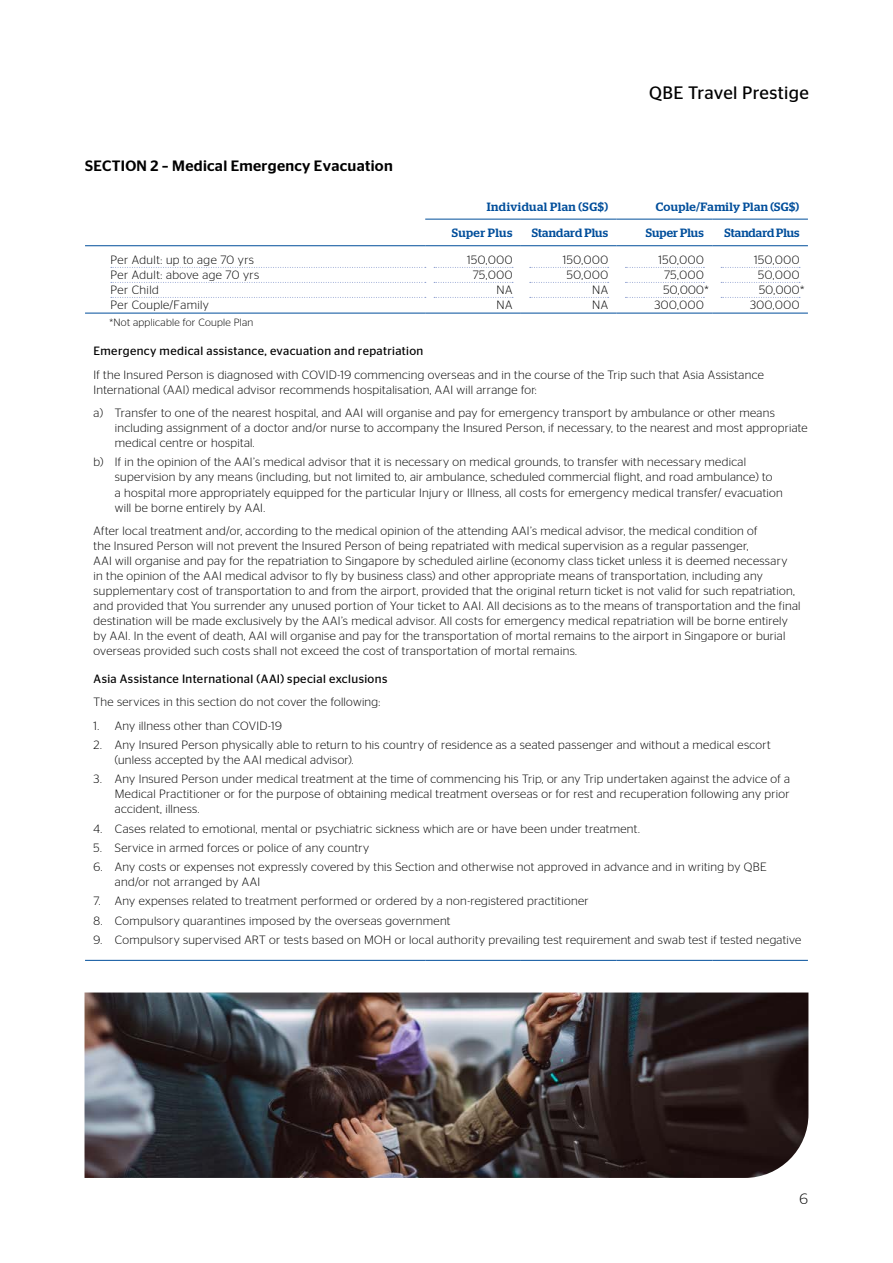
<style>
.page{position:relative;width:893px;height:1263px;background:#fff}
.page>*{position:absolute;margin:0;border:0;box-sizing:border-box;transform-origin:0 0}
.t1{font:18px "Stag Sans";letter-spacing:.02em;color:#000}
.t2{font:500 15px "Stag Sans";letter-spacing:.02em;color:#000}
.t3{font:300 15px "Stag Sans";color:#000}
.t4{font:300 12px/15px "Stag Sans";letter-spacing:.025em;color:#000}
.t5{font:12px "Stag Sans";letter-spacing:.03em;color:#000}
.t6{font:500 12px "Stag";letter-spacing:.025em;color:#004e9b}
.t7{font:300 12px/15px "Stag Sans";letter-spacing:.05em;color:#000;text-align:right}
.t8{font:500 12px "Stag";color:#004e9b}
.t9{font:300 10.5px "Stag Sans";letter-spacing:.025em;color:#000}
</style>
<div class="page">
<img style="left:85px;top:992px;width:723px;height:186px">
<hr style="left:85px;top:960px;width:340px;height:1px;background:#004e9b">
<hr style="left:425px;top:960px;width:96px;height:1px;background:#004e9b">
<hr style="left:521px;top:960px;width:96px;height:1px;background:#004e9b">
<hr style="left:617px;top:960px;width:95px;height:1px;background:#004e9b">
<hr style="left:712px;top:960px;width:96px;height:1px;background:#004e9b">
<hr style="left:425px;top:219px;width:96px;height:1px;background:#004e9b">
<hr style="left:521px;top:219px;width:96px;height:1px;background:#004e9b">
<hr style="left:85px;top:313px;width:340px;height:1px;background:#004e9b">
<hr style="left:425px;top:313px;width:96px;height:1px;background:#004e9b">
<hr style="left:521px;top:313px;width:96px;height:1px;background:#004e9b">
<hr style="left:617px;top:313px;width:95px;height:1px;background:#004e9b">
<hr style="left:712px;top:313px;width:96px;height:1px;background:#004e9b">
<hr style="left:617px;top:219px;width:95px;height:1px;background:#004e9b">
<hr style="left:712px;top:219px;width:96px;height:1px;background:#004e9b">
<hr style="left:85px;top:245px;width:340px;height:1px;background:#004e9b">
<hr style="left:425px;top:245px;width:96px;height:1px;background:#004e9b">
<hr style="left:521px;top:245px;width:96px;height:1px;background:#004e9b">
<hr style="left:617px;top:245px;width:95px;height:1px;background:#004e9b">
<hr style="left:712px;top:245px;width:96px;height:1px;background:#004e9b">
<svg style="left:111px;top:267px;width:315px;height:1px"></svg>
<svg style="left:111px;top:282px;width:315px;height:1px"></svg>
<svg style="left:111px;top:297px;width:315px;height:1px"></svg>
<svg style="left:434px;top:267px;width:79px;height:1px"></svg>
<svg style="left:434px;top:282px;width:79px;height:1px"></svg>
<svg style="left:434px;top:297px;width:79px;height:1px"></svg>
<svg style="left:530px;top:267px;width:79px;height:1px"></svg>
<svg style="left:530px;top:282px;width:79px;height:1px"></svg>
<svg style="left:530px;top:297px;width:79px;height:1px"></svg>
<svg style="left:625px;top:267px;width:79px;height:1px"></svg>
<svg style="left:625px;top:282px;width:79px;height:1px"></svg>
<svg style="left:625px;top:297px;width:79px;height:1px"></svg>
<svg style="left:721px;top:267px;width:79px;height:1px"></svg>
<svg style="left:721px;top:282px;width:79px;height:1px"></svg>
<svg style="left:721px;top:297px;width:79px;height:1px"></svg>
<p class="t2" style="left:85px;top:157px;width:309px">SECTION 2 – Medical Emergency Evacuation</p>
<h1 class="t1" style="left:649px;top:83px;width:161px">QBE Travel Prestige</h1>
<p class="t6" style="left:487px;top:199px;width:123px">Individual Plan (SG$)</p>
<p class="t6" style="left:656px;top:199px;width:145px">Couple/Family Plan (SG$)</p>
<p class="t6" style="left:452px;top:226px;width:62px">Super Plus</p>
<p class="t6" style="left:532px;top:226px;width:78px">Standard Plus</p>
<p class="t6" style="left:646px;top:226px;width:59px">Super Plus</p>
<p class="t8" style="left:725px;top:226px;width:76px">Standard Plus</p>
<p class="t4" style="left:111px;top:252px;width:150px">Per Adult: up to age 70 yrs<br>Per Adult: above age 70 yrs<br>Per Child<br>Per Couple/Family</p>
<p class="t7" style="left:467px;top:252px;width:47px">150,000<br>75,000<br>NA<br>NA</p>
<p class="t7" style="left:563px;top:252px;width:47px">150,000<br>50,000<br>NA<br>NA</p>
<p class="t4" style="left:658px;top:252px;width:47px">150,000</p>
<p class="t4" style="left:664px;top:267px;width:41px">75,000</p>
<p class="t4" style="left:663px;top:282px;width:47px">50,000*</p>
<p class="t4" style="left:654px;top:297px;width:51px">300,000</p>
<p class="t9" style="left:110px;top:317px;width:145px">*Not applicable for Couple Plan</p>
<p class="t4" style="left:754px;top:252px;width:47px">150,000</p>
<p class="t4" style="left:758px;top:267px;width:43px">50,000</p>
<p class="t4" style="left:759px;top:282px;width:47px">50,000*</p>
<p class="t4" style="left:750px;top:297px;width:51px">300,000</p>
<p class="t5" style="left:94px;top:344px;width:331px">Emergency medical assistance, evacuation and repatriation</p>
<p class="t4" style="left:94px;top:367px;width:672px">If the Insured Person is diagnosed with COVID-19 commencing overseas and in the course of the Trip such that Asia Assistance<br>International (AAI) medical advisor recommends hospitalisation, AAI will arrange for:</p>
<p class="t4" style="left:115px;top:405px;width:694px;text-indent:-21px">a) Transfer to one of the nearest hospital, and AAI will organise and pay for emergency transport by ambulance or other means including assignment of a doctor and/or nurse to accompany the Insured Person, if necessary, to the nearest and most appropriate medical centre or hospital.</p>
<p class="t4" style="left:115px;top:455px;width:669px;text-indent:-21px">b) If in the opinion of the AAI’s medical advisor that it is necessary on medical grounds, to transfer with necessary medical supervision by any means (including, but not limited to, air ambulance, scheduled commercial flight, and road ambulance) to<br>a hospital more appropriately equipped for the particular Injury or Illness, all costs for emergency medical transfer/ evacuation will be borne entirely by AAI.</p>
<p class="t4" style="left:94px;top:523px;width:708px">After local treatment and/or, according to the medical opinion of the attending AAI’s medical advisor, the medical condition of<br>the Insured Person will not prevent the Insured Person of being repatriated with medical supervision as a regular passenger,<br>AAI will organise and pay for the repatriation to Singapore by scheduled airline (economy class ticket unless it is deemed necessary<br>in the opinion of the AAI medical advisor to fly by business class) and other appropriate means of transportation, including any supplementary cost of transportation to and from the airport, provided that the original return ticket is not valid for such repatriation, and provided that You surrender any unused portion of Your ticket to AAI. All decisions as to the means of transportation and the final destination will be made exclusively by the AAI’s medical advisor. All costs for emergency medical repatriation will be borne entirely by AAI. In the event of death, AAI will organise and pay for the transportation of mortal remains to the airport in Singapore or burial overseas provided such costs shall not exceed the cost of transportation of mortal remains.</p>
<p class="t5" style="left:94px;top:672px;width:295px">Asia Assistance International (AAI) special exclusions</p>
<p class="t4" style="left:94px;top:694px;width:288px">The services in this section do not cover the following:</p>
<p class="t4" style="left:94px;top:718px;width:190px">1. Any illness other than COVID-19</p>
<p class="t4" style="left:115px;top:737px;width:657px;text-indent:-21px">2. Any Insured Person physically able to return to his country of residence as a seated passenger and without a medical escort (unless accepted by the AAI medical advisor).</p>
<p class="t4" style="left:115px;top:771px;width:677px;text-align:justify;text-indent:-21px">3. Any Insured Person under medical treatment at the time of commencing his Trip, or any Trip undertaken against the advice of a Medical Practitioner or for the purpose of obtaining medical treatment overseas or for rest and recuperation following any prior accident, illness.</p>
<p class="t4" style="left:94px;top:821px;width:548px">4. Cases related to emotional, mental or psychiatric sickness which are or have been under treatment.</p>
<p class="t4" style="left:94px;top:840px;width:277px">5. Service in armed forces or police of any country</p>
<p class="t4" style="left:115px;top:859px;width:653px;text-indent:-21px">6. Any costs or expenses not expressly covered by this Section and otherwise not approved in advance and in writing by QBE and/or not arranged by AAI</p>
<p class="t4" style="left:94px;top:893px;width:497px">7. Any expenses related to treatment performed or ordered by a non-registered practitioner</p>
<p class="t4" style="left:94px;top:913px;width:358px">8. Compulsory quarantines imposed by the overseas government</p>
<p class="t4" style="left:94px;top:932px;width:709px">9. Compulsory supervised ART or tests based on MOH or local authority prevailing test requirement and swab test if tested negative</p>
<p class="t3" style="left:799px;top:1191px;width:10px">6</p>
</div>
